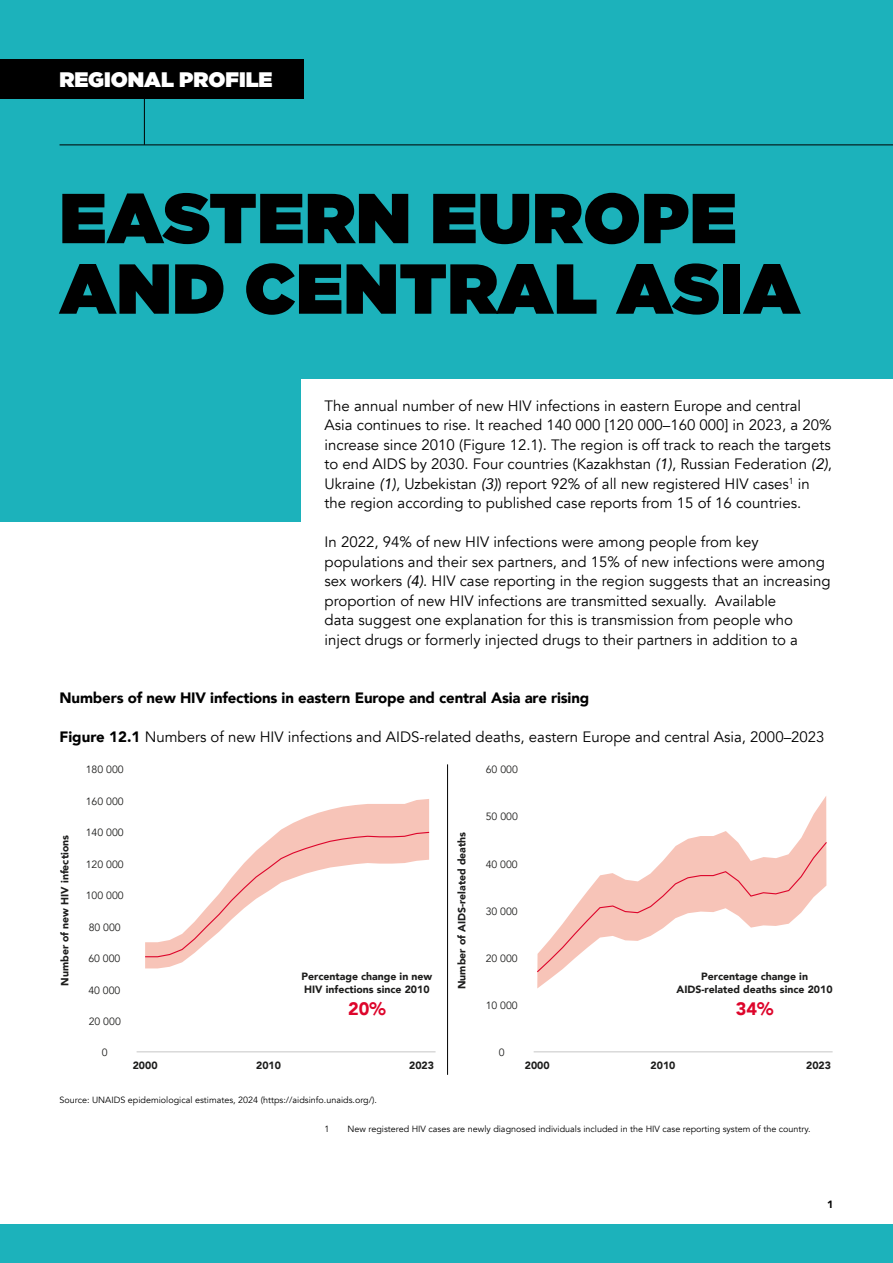
<style>
.page{position:relative;width:893px;height:1263px;background:#fff}
.page>*{position:absolute;margin:0;border:0;box-sizing:border-box;transform-origin:0 0}
.RP_TITLE{font:900 70.5px/70.5px "Gotham";letter-spacing:.01em;color:#000}
.RP_TEXT_IN_BLACK_BOX{font:900 21px "Gotham";color:#fff}
.t1{font:900 18px "Avenir";color:#dd052b}
.TEXT{font:15px/19.5px "Avenir";color:#000}
.Figure_title{font:15px "Avenir";color:#000}
.Headline_figures{font:900 15px "Avenir";letter-spacing:-.01em;color:#000}
.t2{font:900 10.5px/12.6px "Avenir";color:#1d1d1c}
.t3{font:10.5px "Avenir";color:#1d1d1c}
.t4{font:900 10.5px "Avenir";color:#000}
.FOOTNOTES{font:9px "Avenir";color:#000}
.SOURCES__NOTES{font:9px "Avenir";color:#000}
.s1{font-style:italic}
.s2{font-weight:900}
</style>
<div class="page">
<div style="left:0;top:1224px;width:893px;height:39px;background:#1cb2bb"></div>
<div style="left:0;top:0;width:893px;height:521px;background:#1cb2bb"></div>
<div style="left:302px;top:379px;width:591px;height:283px;background:#fff"></div>
<div style="left:0;top:60px;width:303px;height:39px;background:#000"></div>
<hr style="left:144px;top:89px;width:1px;height:56px;background:#000">
<hr style="left:60px;top:145px;width:833px;height:1px;background:#000">
<svg style="left:145px;top:799px;width:284px;height:169px"></svg>
<svg style="left:537px;top:796px;width:289px;height:192px"></svg>
<hr style="left:137px;top:1051px;width:299px;height:1px;background:#c6c6c6">
<hr style="left:534px;top:1051px;width:299px;height:1px;background:#c6c6c6">
<svg style="left:145px;top:831px;width:285px;height:127px"></svg>
<svg style="left:537px;top:841px;width:290px;height:132px"></svg>
<hr style="left:447px;top:764px;width:1px;height:311px;background:#000">
<p class="RP_TEXT_IN_BLACK_BOX" style="left:60px;top:65px;width:215px">REGIONAL PROFILE</p>
<p class="RP_TITLE" style="left:60px;top:182px;width:742px">EASTERN EUROPE<br>AND CENTRAL ASIA</p>
<p class="TEXT" style="left:325px;top:396px;width:509px">The annual number of new HIV infections in eastern Europe and central Asia continues to rise. It reached 140 000 [120 000–160 000] in 2023, a 20% increase since 2010 (Figure 12.1). The region is off track to reach the targets to end AIDS by 2030. Four countries (Kazakhstan <span class="s1">(1)</span>, Russian Federation <span class="s1">(2)</span>, Ukraine <span class="s1">(1)</span>, Uzbekistan <span class="s1">(3)</span>) report 92% of all new registered HIV cases<sup>1</sup> in the region according to published case reports from 15 of 16 countries.</p>
<p class="TEXT" style="left:325px;top:532px;width:507px">In 2022, 94% of new HIV infections were among people from key populations and their sex partners, and 15% of new infections were among sex workers <span class="s1">(4)</span>. HIV case reporting in the region suggests that an increasing proportion of new HIV infections are transmitted sexually. Available<br>data suggest one explanation for this is transmission from people who inject drugs or formerly injected drugs to their partners in addition to a</p>
<p class="Headline_figures" style="left:60px;top:685px;width:531px">Numbers of new HIV infections in eastern Europe and central Asia are rising</p>
<p class="Figure_title" style="left:60px;top:728px;width:766px"><span class="s2">Figure 12.1</span> Numbers of new HIV infections and AIDS-related deaths, eastern Europe and central Asia, 2000–2023</p>
<p class="t2" style="left:58px;top:986px;width:152px;rotate:-90deg">Number of new HIV infections</p>
<p class="t3" style="left:86px;top:763px;width:39px">180 000</p>
<p class="t3" style="left:86px;top:795px;width:39px">160 000</p>
<p class="t3" style="left:86px;top:826px;width:39px">140 000</p>
<p class="t3" style="left:86px;top:858px;width:39px">120 000</p>
<p class="t3" style="left:86px;top:889px;width:39px">100 000</p>
<p class="t3" style="left:89px;top:921px;width:34px">80 000</p>
<p class="t3" style="left:88px;top:952px;width:34px">60 000</p>
<p class="t3" style="left:88px;top:984px;width:34px">40 000</p>
<p class="t3" style="left:89px;top:1015px;width:34px">20 000</p>
<p class="t3" style="left:102px;top:1046px;width:7px">0</p>
<p class="t3" style="left:486px;top:763px;width:34px">60 000</p>
<p class="t2" style="left:301px;top:970px;width:132px">Percentage change in new<br>HIV infections since 2010</p>
<p class="t1" style="left:348px;top:993px;width:39px">20%</p>
<p class="t2" style="left:455px;top:989px;width:159px;rotate:-90deg">Number of AIDS-related deaths</p>
<p class="t3" style="left:486px;top:810px;width:34px">50 000</p>
<p class="t3" style="left:486px;top:858px;width:34px">40 000</p>
<p class="t3" style="left:486px;top:905px;width:34px">30 000</p>
<p class="t3" style="left:486px;top:952px;width:34px">20 000</p>
<p class="t3" style="left:486px;top:999px;width:34px">10 000</p>
<p class="t3" style="left:499px;top:1046px;width:7px">0</p>
<p class="t2" style="left:677px;top:970px;width:157px;text-align:center">Percentage change in<br>AIDS-related deaths since 2010</p>
<p class="t1" style="left:736px;top:993px;width:39px">34%</p>
<p class="t2" style="left:133px;top:1059px;width:26px">2000</p>
<p class="t2" style="left:256px;top:1059px;width:26px">2010</p>
<p class="t2" style="left:409px;top:1059px;width:26px">2023</p>
<p class="t2" style="left:525px;top:1059px;width:26px">2000</p>
<p class="t2" style="left:651px;top:1059px;width:26px">2010</p>
<p class="t2" style="left:806px;top:1059px;width:26px">2023</p>
<p class="SOURCES__NOTES" style="left:60px;top:1094px;width:319px">Source: UNAIDS epidemiological estimates, 2024 (https://aidsinfo.unaids.org/).</p>
<p class="FOOTNOTES" style="left:325px;top:1123px;width:7px">1</p>
<p class="FOOTNOTES" style="left:348px;top:1123px;width:464px">New registered HIV cases are newly diagnosed individuals included in the HIV case reporting system of the country.</p>
<p class="t4" style="left:827px;top:1195px;width:8px">1</p>
</div>
